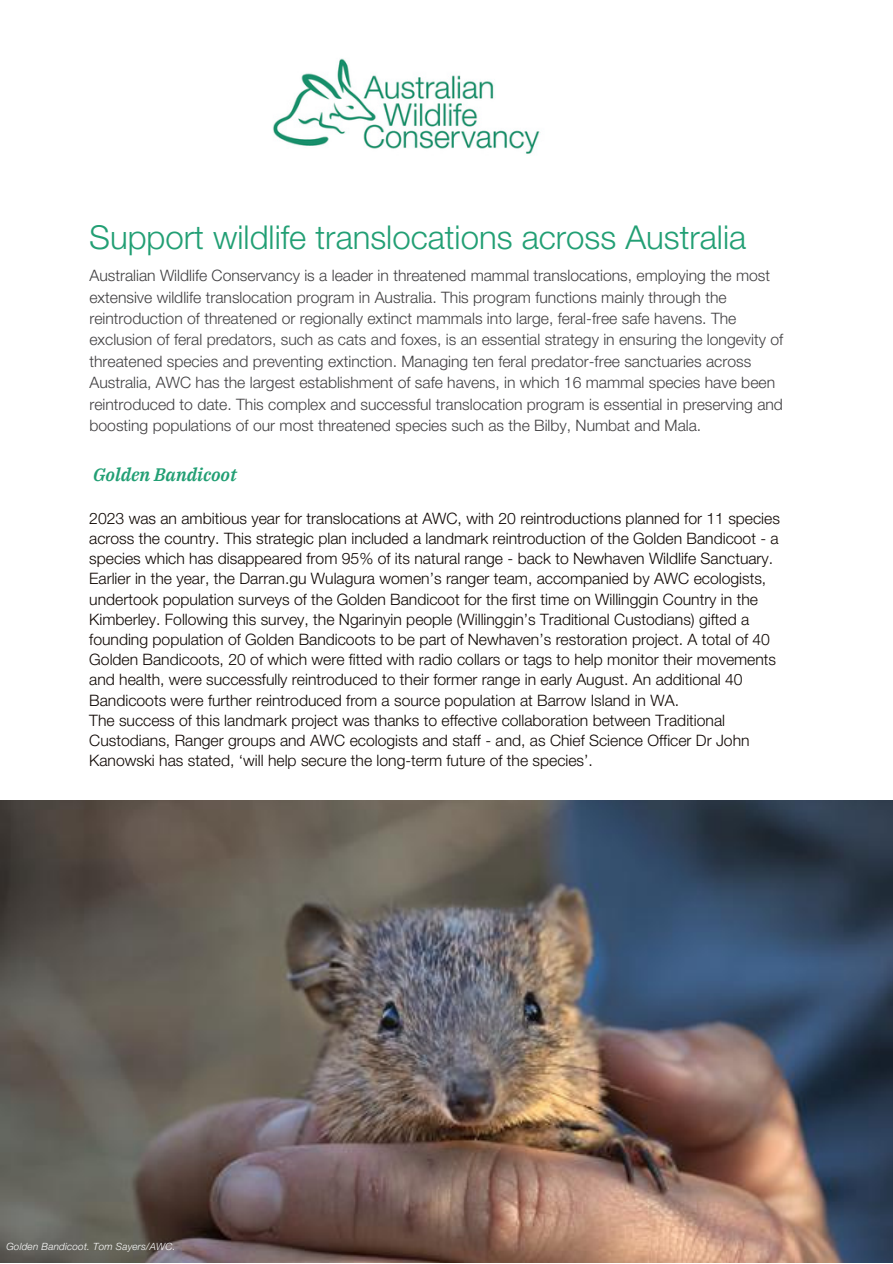
<style>
.page{position:relative;width:893px;height:1264px;background:#fff}
.page>*{position:absolute;margin:0;border:0;box-sizing:border-box;transform-origin:0 0}
.t1{font:300 32.85px "Helvetica Neue LT Std";color:#229f74}
.t2{font:italic 600 18px "IBM Plex Serif";color:#229f74}
.t3{font:300 15.75px/20.2px "Helvetica Neue LT Std";color:#0f0703}
.t4{font:300 15.75px/21.3px "Helvetica Neue LT Std";color:#414042}
.t5{font:italic 300 9.9px "Helvetica Neue LT Std";letter-spacing:.02em;color:#fff}
</style>
<div class="page">
<img style="left:273px;top:58px;width:267px;height:96px">
<img style="left:0;top:800px;width:892px;height:462px">
<p class="t1" style="left:89px;top:226px;width:658px">Support wildlife translocations across Australia</p>
<p class="t4" style="left:89px;top:267px;width:695px">Australian Wildlife Conservancy is a leader in threatened mammal translocations, employing the most extensive wildlife translocation program in Australia. This program functions mainly through the reintroduction of threatened or regionally extinct mammals into large, feral-free safe havens. The exclusion of feral predators, such as cats and foxes, is an essential strategy in ensuring the longevity of threatened species and preventing extinction. Managing ten feral predator-free sanctuaries across Australia, AWC has the largest establishment of safe havens, in which 16 mammal species have been reintroduced to date. This complex and successful translocation program is essential in preserving and boosting populations of our most threatened species such as the Bilby, Numbat and Mala.</p>
<p class="t2" style="left:93px;top:462px;width:145px">Golden Bandicoot</p>
<p class="t3" style="left:89px;top:510px;width:692px;text-align:justify">2023 was an ambitious year for translocations at AWC, with 20 reintroductions planned for 11 species across the country. This strategic plan included a landmark reintroduction of the Golden Bandicoot - a species which has disappeared from 95% of its natural range - back to Newhaven Wildlife Sanctuary.</p>
<p class="t3" style="left:89px;top:570px;width:688px">Earlier in the year, the Darran.gu Wulagura women’s ranger team, accompanied by AWC ecologists, undertook population surveys of the Golden Bandicoot for the first time on Willinggin Country in the Kimberley. Following this survey, the Ngarinyin people (Willinggin’s Traditional Custodians) gifted a founding population of Golden Bandicoots to be part of Newhaven’s restoration project. A total of 40<br>Golden Bandicoots, 20 of which were fitted with radio collars or tags to help monitor their movements and health, were successfully reintroduced to their former range in early August. An additional 40<br>Bandicoots were further reintroduced from a source population at Barrow Island in WA.</p>
<p class="t3" style="left:89px;top:712px;width:661px">The success of this landmark project was thanks to effective collaboration between Traditional<br>Custodians, Ranger groups and AWC ecologists and staff - and, as Chief Science Officer Dr John<br>Kanowski has stated, ‘will help secure the long-term future of the species’.</p>
<p class="t5" style="left:6px;top:1243px;width:170px">Golden Bandicoot. Tom Sayers/AWC.</p>
</div>
